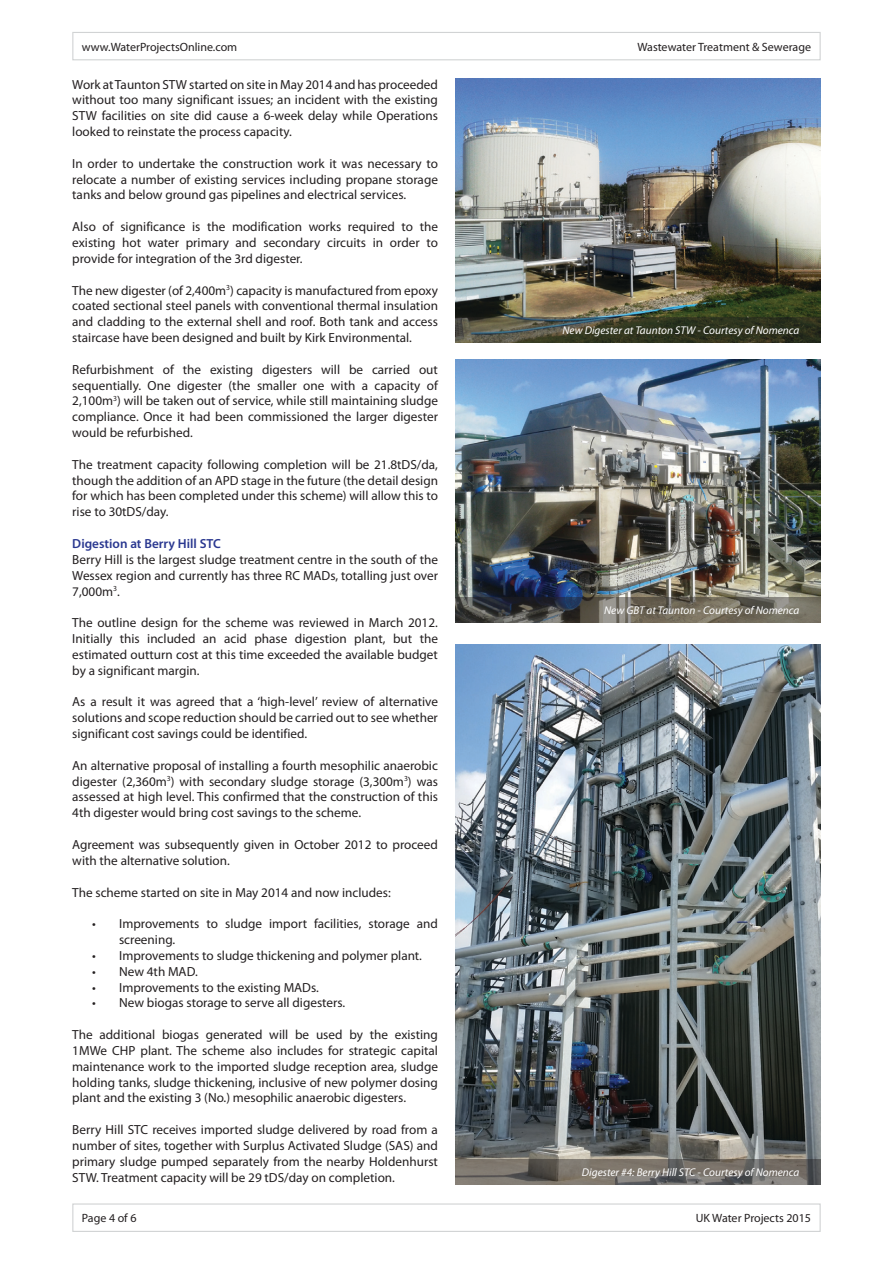
<style>
.page{position:relative;width:893px;height:1263px;background:#fff}
.page>*{position:absolute;margin:0;border:0;box-sizing:border-box;transform-origin:0 0}
.t1{font:13.2px/15.9px "Myriad Pro";color:#231f20;text-align:justify}
.t2{font:600 13.2px "Myriad Pro";color:#2a3890}
.t3{font:12px "Myriad Pro";color:#231f20}
.t4{font:italic 11.25px "Myriad Pro";color:#fff}
</style>
<div class="page">
<div style="left:72px;top:32px;width:749px;height:28px;border:1px solid #d1d3d4"></div>
<div style="left:72px;top:1203px;width:749px;height:29px;border:1px solid #d1d3d4"></div>
<img style="left:455px;top:79px;width:366px;height:238px">
<svg style="left:455px;top:317px;width:366px;height:25px;background:#3d412f"></svg>
<img style="left:455px;top:359px;width:366px;height:238px">
<svg style="left:455px;top:597px;width:366px;height:26px;background:#5f5d55"></svg>
<img style="left:455px;top:644px;width:366px;height:515px">
<svg style="left:455px;top:1159px;width:366px;height:25px;background:#716c66"></svg>
<p class="t3" style="left:82px;top:39px;width:157px">www.WaterProjectsOnline.com</p>
<p class="t3" style="left:637px;top:39px;width:175px">Wastewater Treatment &amp; Sewerage</p>
<p class="t1" style="left:72px;top:76px;width:367px">Work at Taunton STW started on site in May 2014 and has proceeded without too many significant issues; an incident with the existing STW facilities on site did cause a 6-week delay while Operations looked to reinstate the process capacity.</p>
<p class="t1" style="left:72px;top:155px;width:367px">In order to undertake the construction work it was necessary to relocate a number of existing services including propane storage tanks and below ground gas pipelines and electrical services.</p>
<p class="t1" style="left:72px;top:219px;width:367px">Also of significance is the modification works required to the existing hot water primary and secondary circuits in order to provide for integration of the 3rd digester.</p>
<p class="t1" style="left:72px;top:282px;width:367px">The new digester (of 2,400m<sup>3</sup>) capacity is manufactured from epoxy coated sectional steel panels with conventional thermal insulation and cladding to the external shell and roof. Both tank and access staircase have been designed and built by Kirk Environmental.</p>
<p class="t1" style="left:72px;top:361px;width:367px">Refurbishment of the existing digesters will be carried out sequentially. One digester (the smaller one with a capacity of 2,100m<sup>3</sup>) will be taken out of service, while still maintaining sludge compliance. Once it had been commissioned the larger digester would be refurbished.</p>
<p class="t1" style="left:72px;top:456px;width:367px">The treatment capacity following completion will be 21.8tDS/da, though the addition of an APD stage in the future (the detail design for which has been completed under this scheme) will allow this to rise to 30tDS/day.</p>
<p class="t2" style="left:72px;top:535px;width:150px">Digestion at Berry Hill STC</p>
<p class="t1" style="left:72px;top:551px;width:367px">Berry Hill is the largest sludge treatment centre in the south of the Wessex region and currently has three RC MADs, totalling just over 7,000m<sup>3</sup>.</p>
<p class="t1" style="left:72px;top:615px;width:367px">The outline design for the scheme was reviewed in March 2012.<br>Initially this included an acid phase digestion plant, but the estimated outturn cost at this time exceeded the available budget by a significant margin.</p>
<p class="t1" style="left:72px;top:694px;width:367px">As a result it was agreed that a ‘high-level’ review of alternative solutions and scope reduction should be carried out to see whether significant cost savings could be identified.</p>
<p class="t1" style="left:72px;top:757px;width:367px">An alternative proposal of installing a fourth mesophilic anaerobic digester (2,360m<sup>3</sup>) with secondary sludge storage (3,300m<sup>3</sup>) was assessed at high level. This confirmed that the construction of this 4th digester would bring cost savings to the scheme.</p>
<p class="t1" style="left:72px;top:836px;width:367px">Agreement was subsequently given in October 2012 to proceed with the alternative solution.</p>
<p class="t1" style="left:72px;top:884px;width:320px">The scheme started on site in May 2014 and now includes:</p>
<p class="t1" style="left:119px;top:915px;width:320px;text-indent:-27px">• Improvements to sludge import facilities, storage and screening.</p>
<p class="t1" style="left:92px;top:947px;width:331px">• Improvements to sludge thickening and polymer plant.</p>
<p class="t1" style="left:92px;top:963px;width:107px">• New 4th MAD.</p>
<p class="t1" style="left:92px;top:979px;width:228px">• Improvements to the existing MADs.</p>
<p class="t1" style="left:92px;top:995px;width:255px">• New biogas storage to serve all digesters.</p>
<p class="t1" style="left:72px;top:1026px;width:367px">The additional biogas generated will be used by the existing 1MWe CHP plant. The scheme also includes for strategic capital maintenance work to the imported sludge reception area, sludge holding tanks, sludge thickening, inclusive of new polymer dosing plant and the existing 3 (No.) mesophilic anaerobic digesters.</p>
<p class="t1" style="left:72px;top:1121px;width:367px">Berry Hill STC receives imported sludge delivered by road from a number of sites, together with Surplus Activated Sludge (SAS) and primary sludge pumped separately from the nearby Holdenhurst STW. Treatment capacity will be 29 tDS/day on completion.</p>
<p class="t4" style="left:562px;top:323px;width:238px">New Digester at Taunton STW - Courtesy of Nomenca</p>
<p class="t4" style="left:604px;top:604px;width:197px">New GBT at Taunton - Courtesy of Nomenca</p>
<p class="t4" style="left:582px;top:1165px;width:219px">Digester #4: Berry Hill STC - Courtesy of Nomenca</p>
<p class="t3" style="left:82px;top:1211px;width:56px">Page 4 of 6</p>
<p class="t3" style="left:696px;top:1211px;width:117px">UK Water Projects 2015</p>
</div>
